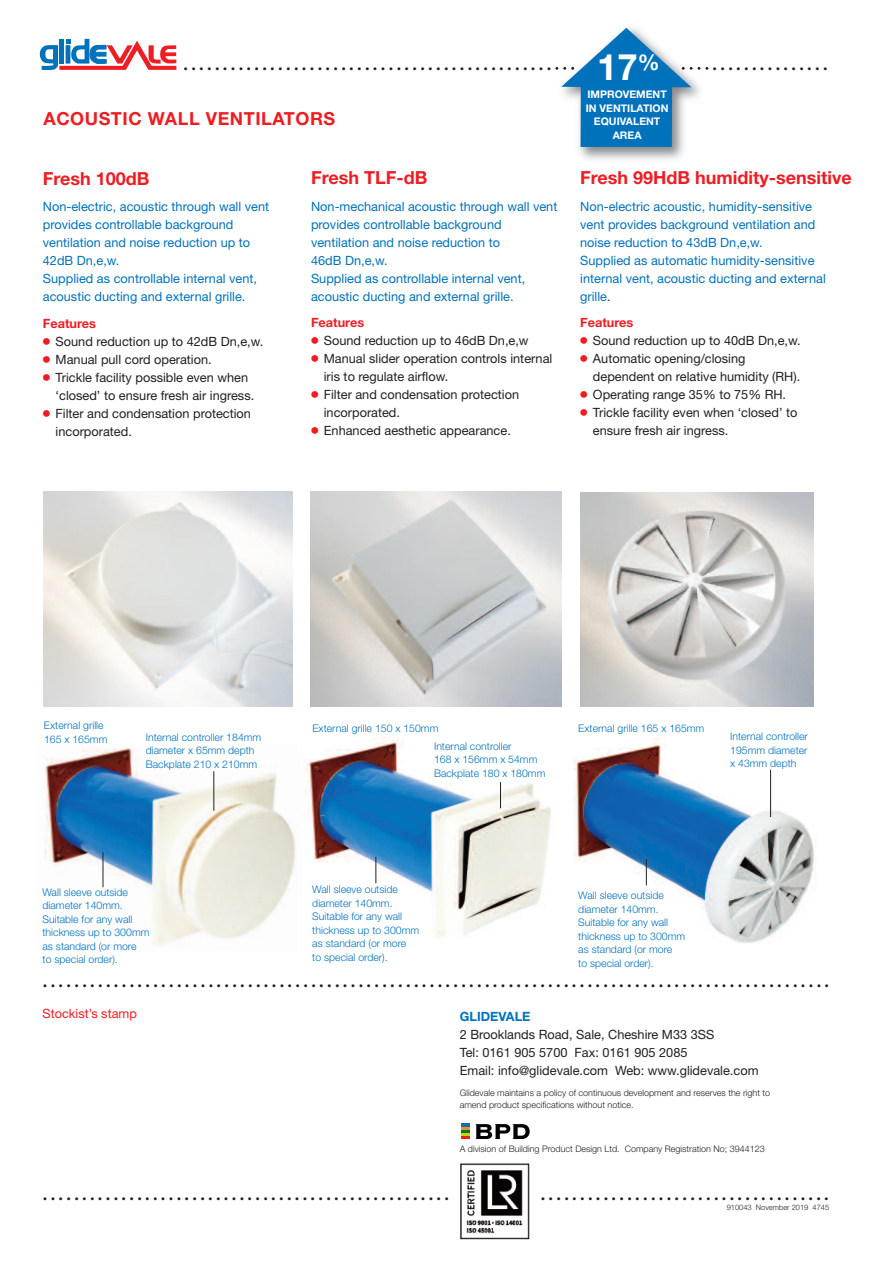
<style>
.page{position:relative;width:893px;height:1263px;background:#fff}
.page>*{position:absolute;margin:0;border:0;box-sizing:border-box;transform-origin:0 0}
.t1{font:700 36.45px "Helvetica Neue LT Std";color:#fff}
.t2{font:700 21px "Clearface";color:#231f20}
.t3{font:700 18px "Helvetica Neue LT Std";color:#ee1d23}
.t4{font:700 18px "Helvetica Neue LT Std";letter-spacing:.03em;color:#ee1d23}
.t5{font:12.75px/18px "Helvetica Neue LT Std";color:#231f20}
.t6{font:12.75px/18px "Helvetica Neue LT Std";color:#0072bc}
.t7{font:700 12.75px "Helvetica Neue LT Std";color:#ee1d23}
.t8{font:12.75px "Helvetica Neue LT Std";color:#ee1d23}
.t9{font:700 12.75px "Helvetica Neue LT Std";color:#0072bc}
.t10{font:300 10.5px/13.5px "Helvetica Neue LT Std";color:#0072bc}
.t11{font:700 10.5px/13.5px "Helvetica Neue LT Std";color:#fff;text-align:center}
.t12{font:300 9px/12px "Helvetica Neue LT Std";color:#231f20}
.t13{font:300 7.5px "Helvetica Neue LT Std";color:#231f20}
.s1{font-family:"Universal Newswith Comm Pi";font-size:13.5px;color:#ee1d23}
.s2{color:#0154a6}
</style>
<div class="page">
<img style="left:574px;top:738px;width:241px;height:205px">
<img style="left:304px;top:737px;width:248px;height:200px">
<img style="left:44px;top:748px;width:252px;height:198px">
<img style="left:44px;top:492px;width:248px;height:214px">
<hr style="left:103px;top:852px;width:1px;height:35px;background:#231f20">
<hr style="left:214px;top:771px;width:1px;height:40px;background:#231f20">
<svg style="left:376px;top:857px;width:1px;height:26px"></svg>
<svg style="left:646px;top:859px;width:1px;height:26px"></svg>
<img style="left:310px;top:492px;width:251px;height:215px">
<svg style="left:500px;top:782px;width:1px;height:26px"></svg>
<hr style="left:770px;top:770px;width:1px;height:47px;background:#231f20">
<svg style="left:40px;top:39px;width:136px;height:31px"></svg>
<svg style="left:461px;top:1124px;width:8px;height:15px"></svg>
<svg style="left:475px;top:1124px;width:55px;height:15px"></svg>
<img style="left:581px;top:493px;width:232px;height:213px">
<img style="left:555px;top:27px;width:154px;height:133px">
<svg style="left:561px;top:28px;width:130px;height:119px"></svg>
<img style="left:460px;top:1163px;width:70px;height:77px">
<h1 class="t1" style="left:597px;top:54px;width:64px">17<sup>%</sup></h1>
<p class="t11" style="left:586px;top:89px;width:84px">IMPROVEMENT<br>IN VENTILATION<br>EQUIVALENT<br>AREA</p>
<h2 class="t2" style="left:183px;top:54px;width:646px">..................................................................................</h2>
<h3 class="t4" style="left:44px;top:112px;width:293px">ACOUSTIC WALL VENTILATORS</h3>
<h3 class="t3" style="left:43px;top:172px;width:108px">Fresh 100dB</h3>
<p class="t6" style="left:43px;top:199px;width:228px">Non-electric, acoustic through wall vent provides controllable background ventilation and noise reduction up to 42dB Dn,e,w.<br>Supplied as controllable internal vent, acoustic ducting and external grille.</p>
<p class="t7" style="left:43px;top:319px;width:55px">Features</p>
<p class="t5" style="left:43px;top:334px;width:222px"><span class="s1">●</span> Sound reduction up to 42dB Dn,e,w.</p>
<p class="t5" style="left:43px;top:352px;width:170px"><span class="s1">●</span> Manual pull cord operation.</p>
<p class="t5" style="left:56px;top:370px;width:200px;text-indent:-13px"><span class="s1">●</span> Trickle facility possible even when ‘closed’ to ensure fresh air ingress.</p>
<p class="t5" style="left:56px;top:406px;width:197px;text-indent:-13px"><span class="s1">●</span> Filter and condensation protection incorporated.</p>
<h3 class="t3" style="left:311px;top:171px;width:118px">Fresh TLF-dB</h3>
<p class="t6" style="left:311px;top:198px;width:248px">Non-mechanical acoustic through wall vent provides controllable background ventilation and noise reduction to<br>46dB Dn,e,w.<br>Supplied as controllable internal vent, acoustic ducting and external grille.</p>
<p class="t7" style="left:311px;top:318px;width:55px">Features</p>
<p class="t5" style="left:311px;top:333px;width:219px"><span class="s1">●</span> Sound reduction up to 46dB Dn,e,w</p>
<p class="t5" style="left:324px;top:351px;width:230px;text-indent:-13px"><span class="s1">●</span> Manual slider operation controls internal iris to regulate airflow.</p>
<p class="t5" style="left:324px;top:387px;width:197px;text-indent:-13px"><span class="s1">●</span> Filter and condensation protection incorporated.</p>
<p class="t5" style="left:311px;top:423px;width:201px"><span class="s1">●</span> Enhanced aesthetic appearance.</p>
<h3 class="t3" style="left:580px;top:171px;width:273px">Fresh 99HdB humidity-sensitive</h3>
<p class="t6" style="left:580px;top:198px;width:247px">Non-electric acoustic, humidity-sensitive vent provides background ventilation and noise reduction to 43dB Dn,e,w.<br>Supplied as automatic humidity-sensitive internal vent, acoustic ducting and external grille<span class="s2">.</span></p>
<p class="t7" style="left:580px;top:318px;width:55px">Features</p>
<p class="t5" style="left:580px;top:333px;width:222px"><span class="s1">●</span> Sound reduction up to 40dB Dn,e,w.</p>
<p class="t5" style="left:593px;top:351px;width:209px;text-indent:-13px"><span class="s1">●</span> Automatic opening/closing dependent on relative humidity (RH).</p>
<p class="t5" style="left:580px;top:387px;width:207px"><span class="s1">●</span> Operating range 35% to 75% RH.</p>
<p class="t5" style="left:593px;top:405px;width:206px;text-indent:-13px"><span class="s1">●</span> Trickle facility even when ‘closed’ to ensure fresh air ingress.</p>
<p class="t10" style="left:44px;top:720px;width:65px">External grille<br>165 x 165mm</p>
<p class="t10" style="left:146px;top:731px;width:117px">Internal controller 184mm diameter x 65mm depth<br>Backplate 210 x 210mm</p>
<p class="t10" style="left:312px;top:722px;width:128px">External grille 150 x 150mm</p>
<p class="t10" style="left:434px;top:740px;width:113px">Internal controller<br>168 x 156mm x 54mm<br>Backplate 180 x 180mm</p>
<p class="t10" style="left:578px;top:722px;width:128px">External grille 165 x 165mm</p>
<p class="t10" style="left:730px;top:731px;width:79px;text-align:justify">Internal controller 195mm diameter x 43mm depth</p>
<p class="t10" style="left:42px;top:886px;width:109px">Wall sleeve outside diameter 140mm.<br>Suitable for any wall thickness up to 300mm as standard (or more<br>to special order).</p>
<p class="t10" style="left:312px;top:884px;width:108px">Wall sleeve outside diameter 140mm.<br>Suitable for any wall thickness up to 300mm as standard (or more<br>to special order).</p>
<p class="t10" style="left:578px;top:889px;width:108px">Wall sleeve outside diameter 140mm.<br>Suitable for any wall thickness up to 300mm as standard (or more<br>to special order).</p>
<h2 class="t2" style="left:43px;top:971px;width:788px">....................................................................................................</h2>
<p class="t8" style="left:43px;top:1009px;width:96px">Stockist’s stamp</p>
<p class="t9" style="left:460px;top:1012px;width:72px">GLIDEVALE</p>
<p class="t5" style="left:460px;top:1027px;width:300px">2 Brooklands Road, Sale, Cheshire M33 3SS<br>Tel: 0161 905 5700 Fax: 0161 905 2085<br>Email: info@glidevale.com Web: www.glidevale.com</p>
<p class="t12" style="left:460px;top:1087px;width:312px">Glidevale maintains a policy of continuous development and reserves the right to amend product specifications without notice.</p>
<p class="t12" style="left:460px;top:1144px;width:306px">A division of Building Product Design Ltd. Company Registration No; 3944123</p>
<h2 class="t2" style="left:43px;top:1184px;width:408px">....................................................</h2>
<h2 class="t2" style="left:540px;top:1184px;width:290px">.....................................</h2>
<p class="t13" style="left:727px;top:1205px;width:104px">910043 November 2019 4745</p>
</div>
